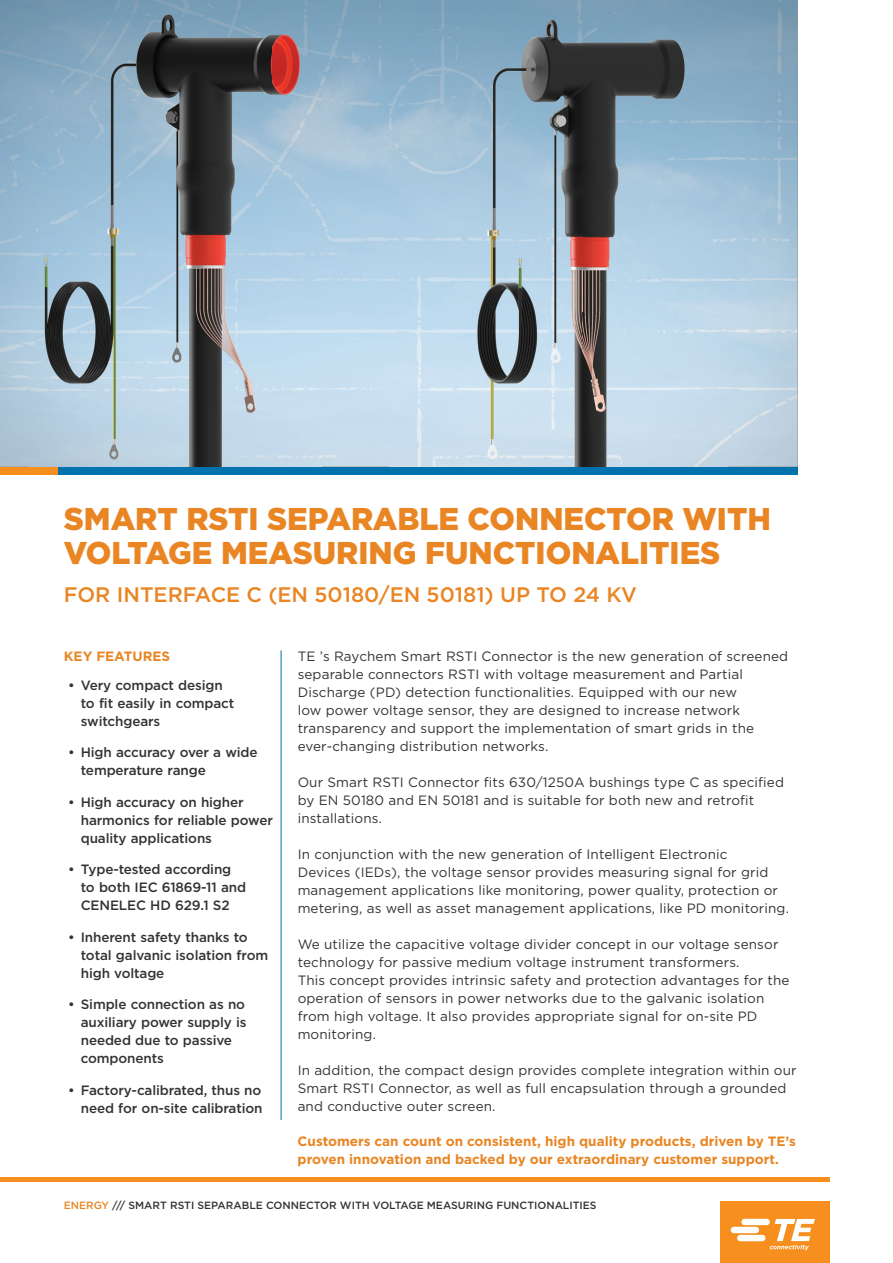
<style>
.page{position:relative;width:893px;height:1263px;background:#fff}
.page>*{position:absolute;margin:0;border:0;box-sizing:border-box;transform-origin:0 0}
.t1{font:900 31.5px/34.5px "Gotham";color:#e98523}
.t2{font:500 21px "Gotham";color:#e98523}
.t3{font:13.5px/18px "Gotham";letter-spacing:.01em;color:#323332}
.t4{font:500 13.5px/18px "Gotham";letter-spacing:-.01em;color:#323332}
.t5{font:700 13.5px/18px "Gotham";color:#e98523}
.t6{font:500 10.5px "Gotham";color:#323332}
.s1{color:#e98523}
</style>
<div class="page">
<hr style="left:281px;top:650px;width:1px;height:470px;background:#0073ae">
<div style="left:0;top:466px;width:58px;height:9px;background:#f68f1e"></div>
<div style="left:58px;top:466px;width:739px;height:9px;background:#0073ae"></div>
<hr style="left:0;top:1178px;width:829px;height:4px;background:#f68f1e">
<img style="left:0;top:0;width:797px;height:466px">
<img style="left:389px;top:5px;width:338px;height:461px">
<div style="left:720px;top:1201px;width:109px;height:62px;background:#f68f1e"></div>
<svg style="left:731px;top:1219px;width:84px;height:31px"></svg>
<img style="left:30px;top:2px;width:291px;height:464px">
<h1 class="t1" style="left:64px;top:501px;width:709px">SMART RSTI SEPARABLE CONNECTOR WITH<br>VOLTAGE MEASURING FUNCTIONALITIES</h1>
<h2 class="t2" style="left:64px;top:581px;width:574px">FOR INTERFACE C (EN 50180/EN 50181) UP TO 24 KV</h2>
<p class="t5" style="left:64px;top:647px;width:108px">KEY FEATURES</p>
<p class="t3" style="left:298px;top:647px;width:492px">TE ’s Raychem Smart RSTI Connector is the new generation of screened separable connectors RSTI with voltage measurement and Partial Discharge (PD) detection functionalities. Equipped with our new<br>low power voltage sensor, they are designed to increase network transparency and support the implementation of smart grids in the ever-changing distribution networks.</p>
<p class="t3" style="left:298px;top:773px;width:488px">Our Smart RSTI Connector fits 630/1250A bushings type C as specified by EN 50180 and EN 50181 and is suitable for both new and retrofit installations.</p>
<p class="t3" style="left:298px;top:845px;width:493px">In conjunction with the new generation of Intelligent Electronic<br>Devices (IEDs), the voltage sensor provides measuring signal for grid management applications like monitoring, power quality, protection or metering, as well as asset management applications, like PD monitoring.</p>
<p class="t3" style="left:298px;top:935px;width:493px">We utilize the capacitive voltage divider concept in our voltage sensor technology for passive medium voltage instrument transformers.<br>This concept provides intrinsic safety and protection advantages for the operation of sensors in power networks due to the galvanic isolation from high voltage. It also provides appropriate signal for on-site PD monitoring.</p>
<p class="t3" style="left:298px;top:1061px;width:500px">In addition, the compact design provides complete integration within our<br>Smart RSTI Connector, as well as full encapsulation through a grounded and conductive outer screen.</p>
<p class="t5" style="left:298px;top:1132px;width:500px">Customers can count on consistent, high quality products, driven by TE’s proven innovation and backed by our extraordinary customer support.</p>
<p class="t6" style="left:64px;top:1198px;width:534px"><span class="s1">ENERGY</span> /// SMART RSTI SEPARABLE CONNECTOR WITH VOLTAGE MEASURING FUNCTIONALITIES</p>
<p class="t4" style="left:81px;top:676px;width:155px;text-indent:-13px">• Very compact design to fit easily in compact switchgears</p>
<p class="t4" style="left:81px;top:743px;width:178px;text-indent:-13px">• High accuracy over a wide temperature range</p>
<p class="t4" style="left:81px;top:793px;width:194px;text-indent:-13px">• High accuracy on higher harmonics for reliable power quality applications</p>
<p class="t4" style="left:81px;top:860px;width:167px;text-indent:-13px">• Type-tested according to both IEC 61869-11 and<br>CENELEC HD 629.1 S2</p>
<p class="t4" style="left:81px;top:928px;width:189px;text-indent:-13px">• Inherent safety thanks to total galvanic isolation from high voltage</p>
<p class="t4" style="left:81px;top:995px;width:167px;text-indent:-13px">• Simple connection as no auxiliary power supply is needed due to passive components</p>
<p class="t4" style="left:68px;top:1081px;width:196px;text-align:right">• Factory-calibrated, thus no need for on-site calibration</p>
</div>
